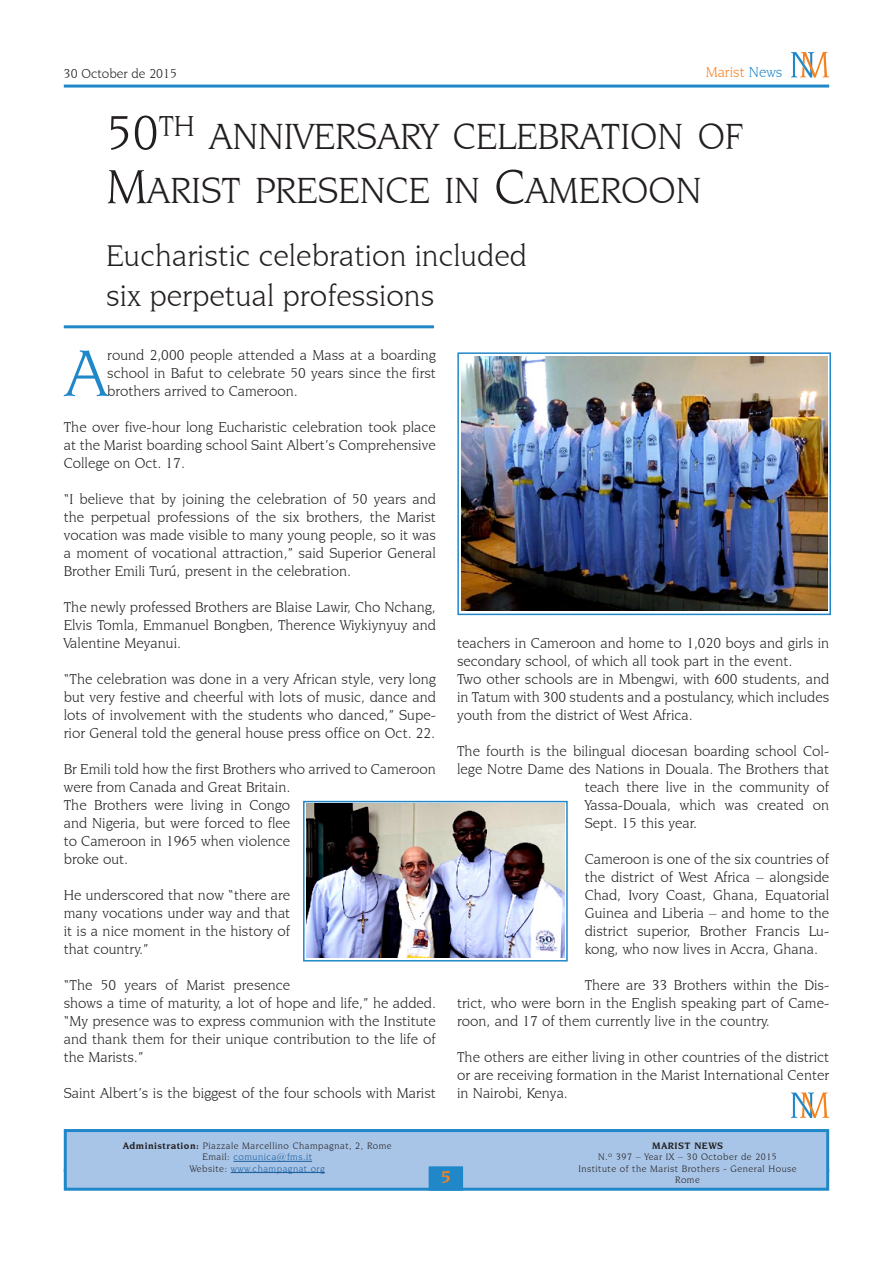
<style>
.page{position:relative;width:893px;height:1263px;background:#fff}
.page>*{position:absolute;margin:0;border:0;box-sizing:border-box;transform-origin:0 0}
.paragrafo4ComMaiuscu{font:70.2px "Novarese IT Cby BT";color:#2088c9}
.Titolo{font:38.25px/54px "Novarese IT Cby BT";color:#231f20}
.Sottotitolo{font:31.5px "Novarese IT Cby BT";color:#231f20}
.Normale{font:700 18px "Novarese IT Cby BT";color:#f58220}
.paragrafoSemDopo{font:15px/18px "Novarese IT Cby BT";color:#231f20;text-align:justify}
.paragrafo4ComMaiuscu-2{font:15px/18px "Novarese IT Cby BT";color:#231f20;text-align:justify}
.Normale-2{font:15px "Novarese IT Cby BT";color:#f58220}
.Normale-3{font:13.5px "Novarese IT Cby BT";color:#231f20}
.Normale-4{font:9.75px "Novarese IT Cby BT";letter-spacing:.05em;color:#231f20}
.Normale-5{font:9.75px "Novarese IT Cby BT";letter-spacing:.05em;color:#175d9e}
.Normale-6{font:700 9.75px "Novarese IT Cby BT";letter-spacing:.05em;color:#231f20}
.s1{color:#2088c9}
.s2{font-size:51px}
.s3{font-weight:700}
.s4{color:#231f20}
</style>
<div class="page">
<hr style="left:64px;top:325px;width:370px;height:3px;background:#2088c9">
<hr style="left:64px;top:85px;width:765px;height:3px;background:#2088c9">
<div style="left:64px;top:1129px;width:765px;height:62px;background:#a8c4e6;border:3px solid #2088c9"></div>
<div style="left:429px;top:1166px;width:34px;height:25px;background:#2088c9;border:3px solid #2088c9"></div>
<hr style="left:233px;top:1161px;width:79px;height:1px;background:#175d9e">
<hr style="left:231px;top:1172px;width:94px;height:1px;background:#175d9e">
<svg style="left:791px;top:52px;width:38px;height:26px"></svg>
<img style="left:461px;top:357px;width:366px;height:254px">
<div style="left:457px;top:352px;width:374px;height:263px;border:2px solid #2088c9"></div>
<img style="left:307px;top:804px;width:258px;height:154px">
<div style="left:303px;top:801px;width:265px;height:160px;border:2px solid #2088c9"></div>
<svg style="left:791px;top:1092px;width:38px;height:26px"></svg>
<p class="Normale-3" style="left:64px;top:65px;width:115px">30 October de 2015</p>
<p class="Normale-2" style="left:706px;top:64px;width:78px">Marist <span class="s1">News</span></p>
<p class="Titolo" style="left:106px;top:109px;width:639px"><span class="s2">50</span><sup>TH</sup> ANNIVERSARY CELEBRATION OF<br><span class="s2">M</span>ARIST PRESENCE IN <span class="s2">C</span>AMEROON</p>
<p class="Sottotitolo" style="left:106px;top:237px;width:422px">Eucharistic celebration included</p>
<p class="Sottotitolo" style="left:106px;top:277px;width:330px">six perpetual professions</p>
<p class="paragrafo4ComMaiuscu" style="left:65px;top:331px;width:44px">A</p>
<p class="paragrafo4ComMaiuscu-2" style="left:107px;top:346px;width:330px">round 2,000 people attended a Mass at a boarding school in Bafut to celebrate 50 years since the first brothers arrived to Cameroon.</p>
<p class="paragrafoSemDopo" style="left:64px;top:418px;width:374px">The over five-hour long Eucharistic celebration took place at the Marist boarding school Saint Albert’s Comprehensive College on Oct. 17.</p>
<p class="paragrafoSemDopo" style="left:64px;top:490px;width:374px">“I believe that by joining the celebration of 50 years and the perpetual professions of the six brothers, the Marist vocation was made visible to many young people, so it was a moment of vocational attraction,” said Superior General Brother Emili Turú, present in the celebration.</p>
<p class="paragrafoSemDopo" style="left:64px;top:598px;width:374px">The newly professed Brothers are Blaise Lawir, Cho Nchang, Elvis Tomla, Emmanuel Bongben, Therence Wiykiynyuy and Valentine Meyanui.</p>
<p class="paragrafoSemDopo" style="left:64px;top:670px;width:374px">“The celebration was done in a very African style, very long but very festive and cheerful with lots of music, dance and lots of involvement with the students who danced,” Supe&shy;rior General told the general house press office on Oct. 22.</p>
<p class="paragrafoSemDopo" style="left:64px;top:760px;width:374px;text-align:left">Br Emili told how the first Brothers who arrived to Cameroon were from Canada and Great Britain.<br>The Brothers were living in Congo<br>and Nigeria, but were forced to flee<br>to Cameroon in 1965 when violence<br>broke out.</p>
<p class="paragrafoSemDopo" style="left:64px;top:886px;width:228px">He underscored that now “there are many vocations under way and that it is a nice moment in the history of that country.”</p>
<p class="paragrafoSemDopo" style="left:64px;top:976px;width:374px;text-align:left">“The 50 years of Marist presence<br>shows a time of maturity, a lot of hope and life,” he added. “My presence was to express communion with the Institute and thank them for their unique contribution to the life of the Marists.”</p>
<p class="paragrafoSemDopo" style="left:64px;top:1084px;width:374px">Saint Albert’s is the biggest of the four schools with Marist</p>
<p class="paragrafoSemDopo" style="left:457px;top:634px;width:374px">teachers in Cameroon and home to 1,020 boys and girls in secondary school, of which all took part in the event.</p>
<p class="paragrafoSemDopo" style="left:457px;top:670px;width:374px">Two other schools are in Mbengwi, with 600 students, and in Tatum with 300 students and a postulancy, which includes youth from the district of West Africa.</p>
<p class="paragrafoSemDopo" style="left:457px;top:742px;width:374px">The fourth is the bilingual diocesan boarding school Col-</p>
<p class="paragrafoSemDopo" style="left:457px;top:760px;width:374px">lege Notre Dame des Nations in Douala. The Brothers that</p>
<p class="paragrafoSemDopo" style="left:585px;top:778px;width:246px">teach there live in the community of</p>
<p class="paragrafoSemDopo" style="left:585px;top:796px;width:246px">Yassa-Douala, which was created on</p>
<p class="paragrafoSemDopo" style="left:585px;top:814px;width:114px">Sept. 15 this year.</p>
<p class="paragrafoSemDopo" style="left:585px;top:850px;width:246px">Cameroon is one of the six countries of the district of West Africa – alongside Chad, Ivory Coast, Ghana, Equatorial Guinea and Liberia – and home to the district superior, Brother Francis Lu&shy;kong, who now lives in Accra, Ghana.</p>
<p class="paragrafoSemDopo" style="left:457px;top:976px;width:374px;text-indent:128px">There are 33 Brothers within the Dis&shy;trict, who were born in the English speaking part of Came&shy;roon, and 17 of them currently live in the country.</p>
<p class="paragrafoSemDopo" style="left:457px;top:1048px;width:374px">The others are either living in other countries of the district or are receiving formation in the Marist International Center in Nairobi, Kenya.</p>
<p class="Normale-4" style="left:123px;top:1140px;width:270px"><span class="s3">Administration:</span> Piazzale Marcellino Champagnat, 2, Rome</p>
<p class="Normale-5" style="left:202px;top:1151px;width:111px"><span class="s4">Email:</span> comunica@fms.it</p>
<p class="Normale-5" style="left:190px;top:1163px;width:136px"><span class="s4">Website:</span> www.champagnat.org</p>
<p class="Normale-6" style="left:652px;top:1140px;width:72px">MARIST NEWS</p>
<p class="Normale-4" style="left:598px;top:1151px;width:180px">N.º 397 – Year IX – 30 October de 2015</p>
<p class="Normale-4" style="left:578px;top:1163px;width:220px">Institute of the Marist Brothers - General House</p>
<p class="Normale" style="left:441px;top:1166px;width:12px">5</p>
<p class="Normale-4" style="left:675px;top:1174px;width:26px">Rome</p>
</div>
